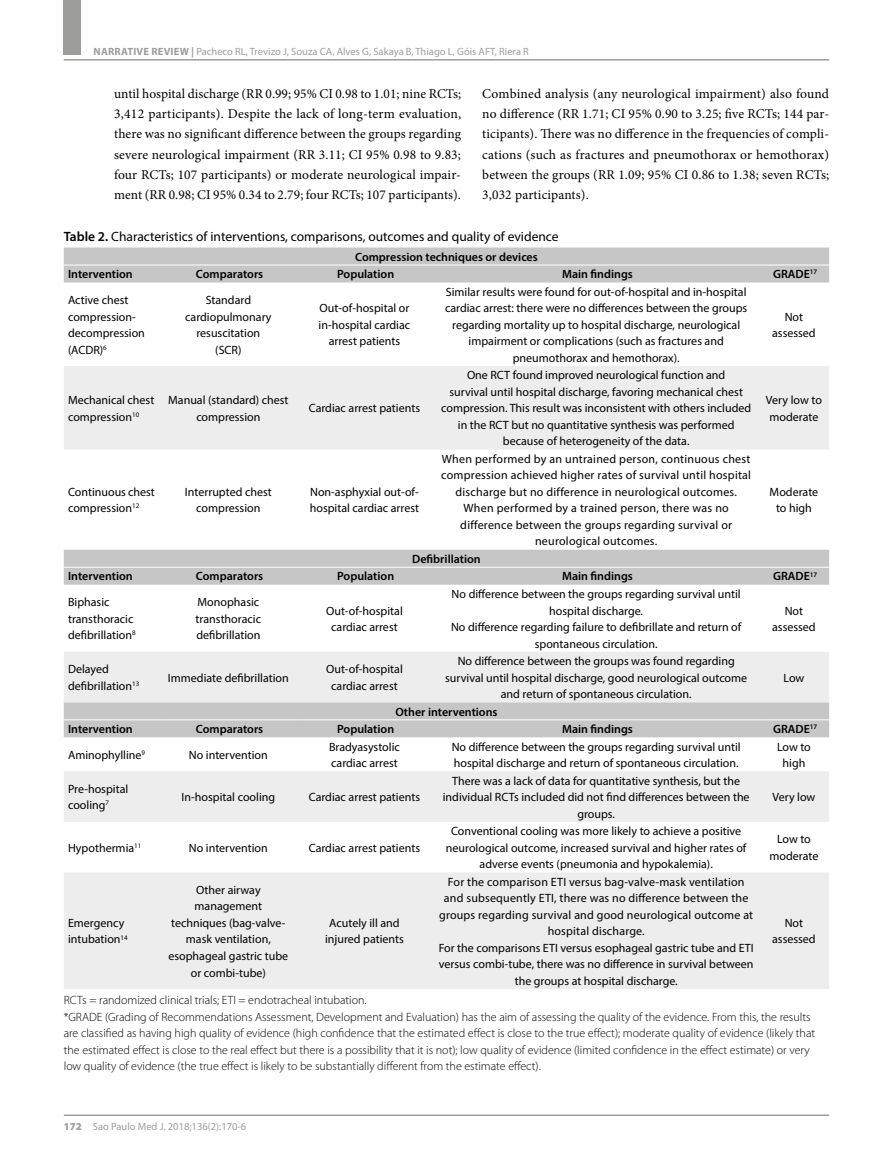
<style>
.page{position:relative;width:893px;height:1170px;background:#fff}
.page>*{position:absolute;margin:0;border:0;box-sizing:border-box;transform-origin:0 0}
.t1{font:13.5px/20.2px "Minion Pro";letter-spacing:.01em;color:#000;text-align:justify}
.t2{font:13.5px "Myriad Pro";color:#000}
.t3{font:12px/16.5px "Myriad Pro";color:#000;text-align:center}
.t4{font:300 12px/16.5px "Myriad Pro";color:#000}
.t5{font:12px/16.5px "Myriad Pro";letter-spacing:.02em;color:#000;text-align:center}
.t6{font:600 12px "Myriad Pro";color:#000}
.t7{font:10.5px "Myriad Pro";color:#9d9d9c}
.s1{font-weight:700}
.s2{font-weight:600}
.s3{font-weight:900}
</style>
<div class="page">
<div style="left:64px;top:0;width:17px;height:55px;background:#9d9d9c"></div>
<hr style="left:64px;top:59px;width:765px;height:2px;background:#9d9d9c">
<hr style="left:64px;top:1114px;width:765px;height:1px;background:#9d9d9c">
<svg style="left:64px;top:247px;width:765px;height:36px;fill:#c6c6c6"></svg>
<svg style="left:64px;top:366px;width:765px;height:622px;fill:#ededed"></svg>
<hr style="left:64px;top:719px;width:98px;height:1px;background:#fff">
<hr style="left:162px;top:719px;width:136px;height:1px;background:#fff">
<hr style="left:298px;top:719px;width:136px;height:1px;background:#fff">
<hr style="left:434px;top:719px;width:327px;height:1px;background:#fff">
<hr style="left:761px;top:719px;width:68px;height:1px;background:#fff">
<hr style="left:64px;top:567px;width:98px;height:1px;background:#fff">
<hr style="left:162px;top:567px;width:136px;height:1px;background:#fff">
<hr style="left:298px;top:567px;width:136px;height:1px;background:#fff">
<hr style="left:434px;top:567px;width:327px;height:1px;background:#fff">
<hr style="left:761px;top:567px;width:68px;height:1px;background:#fff">
<hr style="left:64px;top:264px;width:98px;height:1px;background:#fff">
<hr style="left:162px;top:264px;width:136px;height:1px;background:#fff">
<hr style="left:298px;top:264px;width:136px;height:1px;background:#fff">
<hr style="left:434px;top:264px;width:327px;height:1px;background:#fff">
<hr style="left:761px;top:264px;width:68px;height:1px;background:#fff">
<p class="t7" style="left:94px;top:45px;width:437px"><span class="s1">NARRATIVE REVIEW |</span> Pacheco RL, Trevizo J, Souza CA, Alves G, Sakaya B, Thiago L, Góis AFT, Riera R</p>
<p class="t1" style="left:114px;top:83px;width:349px">until hospital discharge (RR 0.99; 95% CI 0.98 to 1.01; nine RCTs; 3,412 participants). Despite the lack of long-term evaluation, there was no significant difference between the groups regarding severe neurological impairment (RR 3.11; CI 95% 0.98 to 9.83; four RCTs; 107 participants) or moderate neurological impair&shy;ment (RR 0.98; CI 95% 0.34 to 2.79; four RCTs; 107 participants).</p>
<p class="t1" style="left:482px;top:83px;width:348px">Combined analysis (any neurological impairment) also found no difference (RR 1.71; CI 95% 0.90 to 3.25; five RCTs; 144 par&shy;ticipants). There was no difference in the frequencies of compli&shy;cations (such as fractures and pneumothorax or hemothorax) between the groups (RR 1.09; 95% CI 0.86 to 1.38; seven RCTs; 3,032 participants).</p>
<p class="t2" style="left:64px;top:228px;width:496px"><span class="s2">Table 2.</span> Characteristics of interventions, comparisons, outcomes and quality of evidence</p>
<p class="t6" style="left:355px;top:249px;width:184px">Compression techniques or devices</p>
<p class="t6" style="left:68px;top:266px;width:66px">Intervention</p>
<p class="t6" style="left:196px;top:266px;width:69px">Comparators</p>
<p class="t6" style="left:337px;top:266px;width:59px">Population</p>
<p class="t6" style="left:562px;top:266px;width:72px">Main findings</p>
<p class="t6" style="left:773px;top:266px;width:46px">GRADE<sup>17</sup></p>
<p class="t3" style="left:68px;top:291px;width:78px;text-align:left">Active chest compression&shy;decompression (ACDR)<sup>6</sup></p>
<p class="t3" style="left:185px;top:291px;width:88px">Standard cardiopulmonary resuscitation (SCR)</p>
<p class="t3" style="left:319px;top:300px;width:93px">Out-of-hospital or in-hospital cardiac arrest patients</p>
<p class="t3" style="left:445px;top:283px;width:304px">Similar results were found for out-of-hospital and in-hospital cardiac arrest: there were no differences between the groups regarding mortality up to hospital discharge, neurological impairment or complications (such as fractures and pneumothorax and hemothorax).</p>
<p class="t3" style="left:772px;top:308px;width:45px">Not assessed</p>
<p class="t3" style="left:68px;top:391px;width:88px;text-align:left">Mechanical chest compression<sup>10</sup></p>
<p class="t3" style="left:168px;top:391px;width:122px">Manual (standard) chest compression</p>
<p class="t3" style="left:309px;top:400px;width:113px">Cardiac arrest patients</p>
<p class="t3" style="left:68px;top:483px;width:88px;text-align:left">Continuous chest compression<sup>12</sup></p>
<p class="t3" style="left:185px;top:483px;width:88px">Interrupted chest compression</p>
<p class="t3" style="left:310px;top:483px;width:111px;text-align:left">Non-asphyxial out-of&shy;hospital cardiac arrest</p>
<p class="t3" style="left:441px;top:367px;width:312px">One RCT found improved neurological function and<br>survival until hospital discharge, favoring mechanical chest compression. This result was inconsistent with others included in the RCT but no quantitative synthesis was performed because of heterogeneity of the data.</p>
<p class="t5" style="left:441px;top:450px;width:311px">When performed by an untrained person, continuous chest compression achieved higher rates of survival until hospital discharge but no difference in neurological outcomes.<br>When performed by a trained person, there was no difference between the groups regarding survival or neurological outcomes.</p>
<p class="t6" style="left:412px;top:551px;width:70px">Defibrillation</p>
<p class="t3" style="left:766px;top:391px;width:57px;text-align:left">Very low to moderate</p>
<p class="t3" style="left:770px;top:483px;width:50px">Moderate to high</p>
<p class="t6" style="left:68px;top:568px;width:66px">Intervention</p>
<p class="t6" style="left:196px;top:568px;width:69px">Comparators</p>
<p class="t6" style="left:337px;top:568px;width:59px">Population</p>
<p class="t6" style="left:562px;top:568px;width:72px">Main findings</p>
<p class="t6" style="left:773px;top:568px;width:46px">GRADE<sup>17</sup></p>
<p class="t3" style="left:68px;top:593px;width:69px;text-align:left">Biphasic transthoracic defibrillation<sup>8</sup></p>
<p class="t3" style="left:196px;top:593px;width:67px;text-align:left">Monophasic transthoracic defibrillation</p>
<p class="t3" style="left:326px;top:602px;width:78px">Out-of-hospital cardiac arrest</p>
<p class="t3" style="left:451px;top:585px;width:292px">No difference between the groups regarding survival until hospital discharge.<br>No difference regarding failure to defibrillate and return of spontaneous circulation.</p>
<p class="t3" style="left:772px;top:602px;width:45px">Not assessed</p>
<p class="t3" style="left:68px;top:660px;width:73px;text-align:left">Delayed defibrillation<sup>13</sup></p>
<p class="t3" style="left:168px;top:669px;width:122px">Immediate defibrillation</p>
<p class="t3" style="left:326px;top:660px;width:78px">Out-of-hospital cardiac arrest</p>
<p class="t3" style="left:445px;top:652px;width:304px">No difference between the groups was found regarding survival until hospital discharge, good neurological outcome and return of spontaneous circulation.</p>
<p class="t6" style="left:395px;top:703px;width:104px">Other interventions</p>
<p class="t3" style="left:783px;top:669px;width:22px">Low</p>
<p class="t6" style="left:68px;top:721px;width:66px">Intervention</p>
<p class="t6" style="left:196px;top:721px;width:69px">Comparators</p>
<p class="t6" style="left:337px;top:721px;width:59px">Population</p>
<p class="t6" style="left:562px;top:721px;width:72px">Main findings</p>
<p class="t6" style="left:773px;top:721px;width:46px">GRADE<sup>17</sup></p>
<p class="t3" style="left:68px;top:746px;width:79px">Aminophylline<sup>9</sup></p>
<p class="t3" style="left:189px;top:746px;width:80px">No intervention</p>
<p class="t3" style="left:329px;top:738px;width:72px;text-align:left">Bradyasystolic cardiac arrest</p>
<p class="t3" style="left:452px;top:738px;width:291px;text-align:left">No difference between the groups regarding survival until hospital discharge and return of spontaneous circulation.</p>
<p class="t3" style="left:777px;top:738px;width:35px">Low to high</p>
<p class="t3" style="left:68px;top:780px;width:62px;text-align:left">Pre-hospital cooling<sup>7</sup></p>
<p class="t3" style="left:182px;top:788px;width:95px">In-hospital cooling</p>
<p class="t3" style="left:309px;top:788px;width:113px">Cardiac arrest patients</p>
<p class="t3" style="left:443px;top:772px;width:308px">There was a lack of data for quantitative synthesis, but the individual RCTs included did not find differences between the groups.</p>
<p class="t3" style="left:772px;top:788px;width:44px">Very low</p>
<p class="t3" style="left:68px;top:839px;width:75px">Hypothermia<sup>11</sup></p>
<p class="t3" style="left:189px;top:839px;width:80px">No intervention</p>
<p class="t3" style="left:309px;top:839px;width:113px">Cardiac arrest patients</p>
<p class="t3" style="left:68px;top:914px;width:61px;text-align:left">Emergency intubation<sup>14</sup></p>
<p class="t3" style="left:168px;top:881px;width:121px">Other airway management techniques (bag-valve&shy;mask ventilation, esophageal gastric tube or combi-tube)</p>
<p class="t3" style="left:325px;top:914px;width:80px">Acutely ill and injured patients</p>
<p class="t3" style="left:446px;top:822px;width:302px">Conventional cooling was more likely to achieve a positive neurological outcome, increased survival and higher rates of adverse events (pneumonia and hypokalemia).</p>
<p class="t3" style="left:769px;top:830px;width:50px">Low to moderate</p>
<p class="t3" style="left:439px;top:873px;width:317px">For the comparison ETI versus bag-valve-mask ventilation and subsequently ETI, there was no difference between the groups regarding survival and good neurological outcome at hospital discharge.<br>For the comparisons ETI versus esophageal gastric tube and ETI versus combi-tube, there was no difference in survival between the groups at hospital discharge.</p>
<p class="t3" style="left:772px;top:914px;width:45px">Not assessed</p>
<p class="t4" style="left:64px;top:991px;width:753px">RCTs = randomized clinical trials; ETI = endotracheal intubation.<br>*GRADE (Grading of Recommendations Assessment, Development and Evaluation) has the aim of assessing the quality of the evidence. From this, the results are classified as having high quality of evidence (high confidence that the estimated effect is close to the true effect); moderate quality of evidence (likely that the estimated effect is close to the real effect but there is a possibility that it is not); low quality of evidence (limited confidence in the effect estimate) or very low quality of evidence (the true effect is likely to be substantially different from the estimate effect).</p>
<p class="t7" style="left:64px;top:1119px;width:184px"><span class="s3">172</span> Sao Paulo Med J. 2018;136(2):170-6</p>
</div>
